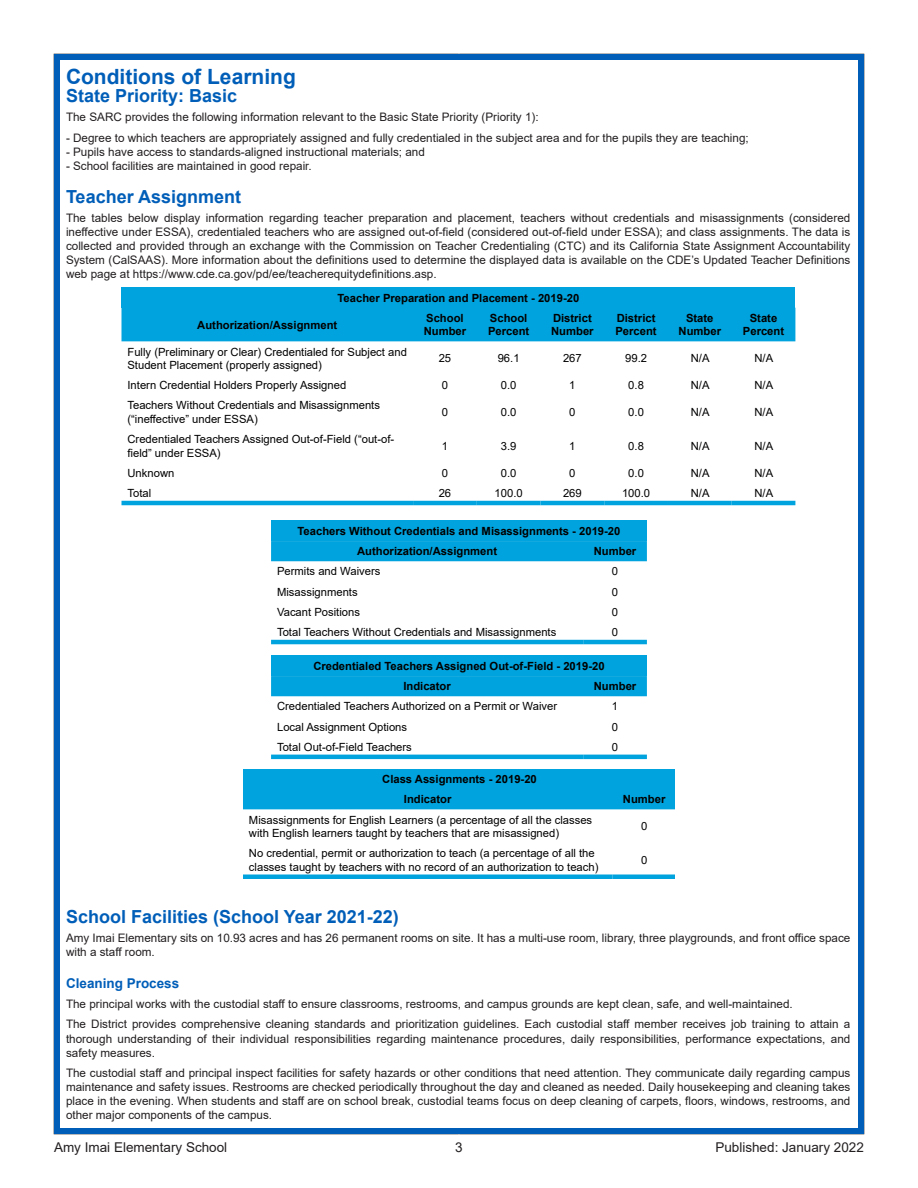
<style>
.page{position:relative;width:918px;height:1188px;background:#fff}
.page>*{position:absolute;margin:0;border:0;box-sizing:border-box;transform-origin:0 0}
.Element_Header{font:700 21px "Arial";color:#005eb8}
.Element_Header-2{font:700 18px "Arial";color:#005eb8}
.t1{font:13.5px "Arial";color:#231f20}
.Element_Subhead{font:700 13.5px "Arial";color:#005eb8}
.Body_Text_-_Left_Jus{font:11.7px/14.1px "Arial";color:#231f20;text-align:justify}
.t2{font:11.25px/13.5px "Arial";color:#000}
.t3{font:700 11.25px/13.5px "Arial";color:#000}
</style>
<div class="page">
<div style="left:54px;top:54px;width:810px;height:1080px;border:6px solid #005eb8"></div>
<div style="left:122px;top:287px;width:673px;height:21px;background:#00a3dd"></div>
<div style="left:122px;top:308px;width:673px;height:33px;background:#00a3dd"></div>
<hr style="left:122px;top:501px;width:291px;height:4px;background:#00a3dd">
<hr style="left:413px;top:501px;width:64px;height:4px;background:#00a3dd">
<hr style="left:477px;top:501px;width:64px;height:4px;background:#00a3dd">
<hr style="left:541px;top:501px;width:63px;height:4px;background:#00a3dd">
<hr style="left:604px;top:501px;width:64px;height:4px;background:#00a3dd">
<hr style="left:668px;top:501px;width:64px;height:4px;background:#00a3dd">
<hr style="left:732px;top:501px;width:63px;height:4px;background:#00a3dd">
<div style="left:271px;top:521px;width:376px;height:20px;background:#00a3dd"></div>
<div style="left:271px;top:541px;width:376px;height:20px;background:#00a3dd"></div>
<hr style="left:271px;top:640px;width:312px;height:4px;background:#00a3dd">
<hr style="left:583px;top:640px;width:64px;height:4px;background:#00a3dd">
<div style="left:271px;top:656px;width:376px;height:20px;background:#00a3dd"></div>
<div style="left:271px;top:676px;width:376px;height:20px;background:#00a3dd"></div>
<hr style="left:271px;top:755px;width:312px;height:4px;background:#00a3dd">
<hr style="left:583px;top:755px;width:64px;height:4px;background:#00a3dd">
<div style="left:243px;top:769px;width:432px;height:20px;background:#00a3dd"></div>
<div style="left:243px;top:789px;width:432px;height:20px;background:#00a3dd"></div>
<div style="left:243px;top:874px;width:369px;height:5px;background:#00a3dd"></div>
<div style="left:612px;top:874px;width:63px;height:5px;background:#00a3dd"></div>
<p class="Element_Header" style="left:66px;top:62px;width:231px">Conditions of Learning</p>
<p class="Element_Header-2" style="left:66px;top:83px;width:173px">State Priority: Basic</p>
<p class="Body_Text_-_Left_Jus" style="left:66px;top:110px;width:474px">The SARC provides the following information relevant to the Basic State Priority (Priority 1):</p>
<p class="Body_Text_-_Left_Jus" style="left:66px;top:131px;width:684px">- Degree to which teachers are appropriately assigned and fully credentialed in the subject area and for the pupils they are teaching;</p>
<p class="Body_Text_-_Left_Jus" style="left:66px;top:145px;width:360px">- Pupils have access to standards-aligned instructional materials; and</p>
<p class="Body_Text_-_Left_Jus" style="left:66px;top:159px;width:247px">- School facilities are maintained in good repair.</p>
<p class="Element_Header-2" style="left:66px;top:184px;width:177px">Teacher Assignment</p>
<p class="Body_Text_-_Left_Jus" style="left:66px;top:211px;width:786px">The tables below display information regarding teacher preparation and placement, teachers without credentials and misassignments (considered ineffective under ESSA), credentialed teachers who are assigned out-of-field (considered out-of-field under ESSA); and class assignments. The data is collected and provided through an exchange with the Commission on Teacher Credentialing (CTC) and its California State Assignment Accountability System (CalSAAS). More information about the definitions used to determine the displayed data is available on the CDE’s Updated Teacher Definitions web page at https://www.cde.ca.gov/pd/ee/teacherequitydefinitions.asp.</p>
<p class="t3" style="left:338px;top:291px;width:243px">Teacher Preparation and Placement - 2019-20</p>
<p class="t3" style="left:197px;top:318px;width:142px">Authorization/Assignment</p>
<p class="t3" style="left:424px;top:311px;width:44px">School<br>Number</p>
<p class="t3" style="left:488px;top:311px;width:43px">School<br>Percent</p>
<p class="t3" style="left:551px;top:311px;width:44px">District<br>Number</p>
<p class="t3" style="left:615px;top:311px;width:43px">District<br>Percent</p>
<p class="t3" style="left:679px;top:311px;width:44px;text-align:center">State<br>Number</p>
<p class="t3" style="left:743px;top:311px;width:43px;text-align:center">State<br>Percent</p>
<p class="t2" style="left:127px;top:345px;width:281px">Fully (Preliminary or Clear) Credentialed for Subject and<br>Student Placement (properly assigned)</p>
<p class="t2" style="left:439px;top:352px;width:14px">25</p>
<p class="t2" style="left:498px;top:352px;width:23px">96.1</p>
<p class="t2" style="left:563px;top:352px;width:20px">267</p>
<p class="t2" style="left:625px;top:352px;width:23px">99.2</p>
<p class="t2" style="left:691px;top:352px;width:20px">N/A</p>
<p class="t2" style="left:754px;top:352px;width:20px">N/A</p>
<p class="t2" style="left:127px;top:378px;width:220px">Intern Credential Holders Properly Assigned</p>
<p class="t2" style="left:442px;top:378px;width:8px">0</p>
<p class="t2" style="left:501px;top:378px;width:17px">0.0</p>
<p class="t2" style="left:569px;top:378px;width:8px">1</p>
<p class="t2" style="left:628px;top:378px;width:17px">0.8</p>
<p class="t2" style="left:691px;top:378px;width:20px">N/A</p>
<p class="t2" style="left:754px;top:378px;width:20px">N/A</p>
<p class="t2" style="left:127px;top:399px;width:254px">Teachers Without Credentials and Misassignments (“ineffective” under ESSA)</p>
<p class="t2" style="left:442px;top:405px;width:8px">0</p>
<p class="t2" style="left:501px;top:405px;width:17px">0.0</p>
<p class="t2" style="left:569px;top:405px;width:8px">0</p>
<p class="t2" style="left:628px;top:405px;width:17px">0.0</p>
<p class="t2" style="left:691px;top:405px;width:20px">N/A</p>
<p class="t2" style="left:754px;top:405px;width:20px">N/A</p>
<p class="t2" style="left:127px;top:432px;width:268px">Credentialed Teachers Assigned Out-of-Field (“out-of&shy;field” under ESSA)</p>
<p class="t2" style="left:442px;top:439px;width:8px">1</p>
<p class="t2" style="left:501px;top:439px;width:17px">3.9</p>
<p class="t2" style="left:569px;top:439px;width:8px">1</p>
<p class="t2" style="left:628px;top:439px;width:17px">0.8</p>
<p class="t2" style="left:691px;top:439px;width:20px">N/A</p>
<p class="t2" style="left:754px;top:439px;width:20px">N/A</p>
<p class="t2" style="left:127px;top:466px;width:48px">Unknown</p>
<p class="t2" style="left:442px;top:466px;width:8px">0</p>
<p class="t2" style="left:501px;top:466px;width:17px">0.0</p>
<p class="t2" style="left:569px;top:466px;width:8px">0</p>
<p class="t2" style="left:628px;top:466px;width:17px">0.0</p>
<p class="t2" style="left:691px;top:466px;width:20px">N/A</p>
<p class="t2" style="left:754px;top:466px;width:20px">N/A</p>
<p class="t2" style="left:127px;top:486px;width:25px">Total</p>
<p class="t2" style="left:439px;top:486px;width:14px">26</p>
<p class="t2" style="left:495px;top:486px;width:30px">100.0</p>
<p class="t2" style="left:563px;top:486px;width:20px">269</p>
<p class="t2" style="left:622px;top:486px;width:30px">100.0</p>
<p class="t2" style="left:691px;top:486px;width:20px">N/A</p>
<p class="t2" style="left:754px;top:486px;width:20px">N/A</p>
<p class="t3" style="left:357px;top:521px;width:265px;line-height:20.2px;text-indent:-60px">Teachers Without Credentials and Misassignments - 2019-20<br>Authorization/Assignment</p>
<p class="t3" style="left:594px;top:545px;width:44px">Number</p>
<p class="t2" style="left:277px;top:565px;width:105px">Permits and Waivers</p>
<p class="t2" style="left:612px;top:565px;width:8px">0</p>
<p class="t2" style="left:277px;top:585px;width:82px">Misassignments</p>
<p class="t2" style="left:612px;top:585px;width:8px">0</p>
<p class="t2" style="left:277px;top:605px;width:84px">Vacant Positions</p>
<p class="t2" style="left:612px;top:605px;width:8px">0</p>
<p class="t2" style="left:277px;top:625px;width:281px">Total Teachers Without Credentials and Misassignments</p>
<p class="t2" style="left:612px;top:625px;width:8px">0</p>
<p class="t3" style="left:403px;top:656px;width:203px;line-height:20.2px;text-indent:-90px">Credentialed Teachers Assigned Out-of-Field - 2019-20<br>Indicator</p>
<p class="t3" style="left:594px;top:680px;width:44px">Number</p>
<p class="t2" style="left:277px;top:700px;width:282px">Credentialed Teachers Authorized on a Permit or Waiver</p>
<p class="t2" style="left:612px;top:700px;width:8px">1</p>
<p class="t2" style="left:277px;top:720px;width:132px">Local Assignment Options</p>
<p class="t2" style="left:612px;top:720px;width:8px">0</p>
<p class="t2" style="left:277px;top:740px;width:136px">Total Out-of-Field Teachers</p>
<p class="t2" style="left:612px;top:740px;width:8px">0</p>
<p class="t3" style="left:404px;top:769px;width:134px;line-height:20.2px;text-indent:-22px">Class Assignments - 2019-20<br>Indicator</p>
<p class="t3" style="left:623px;top:793px;width:44px">Number</p>
<p class="t2" style="left:249px;top:813px;width:345px">Misassignments for English Learners (a percentage of all the classes with English learners taught by teachers that are misassigned)</p>
<p class="t2" style="left:641px;top:820px;width:8px">0</p>
<p class="t2" style="left:249px;top:846px;width:351px">No credential, permit or authorization to teach (a percentage of all the classes taught by teachers with no record of an authorization to teach)</p>
<p class="t2" style="left:641px;top:853px;width:8px">0</p>
<p class="Element_Header-2" style="left:66px;top:903px;width:334px">School Facilities (School Year 2021-22)</p>
<p class="Body_Text_-_Left_Jus" style="left:66px;top:931px;width:786px">Amy Imai Elementary sits on 10.93 acres and has 26 permanent rooms on site. It has a multi-use room, library, three playgrounds, and front office space with a staff room.</p>
<p class="Element_Subhead" style="left:66px;top:974px;width:115px">Cleaning Process</p>
<p class="Body_Text_-_Left_Jus" style="left:66px;top:996px;width:728px">The principal works with the custodial staff to ensure classrooms, restrooms, and campus grounds are kept clean, safe, and well-maintained.</p>
<p class="Body_Text_-_Left_Jus" style="left:66px;top:1017px;width:786px">The District provides comprehensive cleaning standards and prioritization guidelines. Each custodial staff member receives job training to attain a thorough understanding of their individual responsibilities regarding maintenance procedures, daily responsibilities, performance expectations, and safety measures.</p>
<p class="Body_Text_-_Left_Jus" style="left:66px;top:1066px;width:786px">The custodial staff and principal inspect facilities for safety hazards or other conditions that need attention. They communicate daily regarding campus maintenance and safety issues. Restrooms are checked periodically throughout the day and cleaned as needed. Daily housekeeping and cleaning takes place in the evening. When students and staff are on school break, custodial teams focus on deep cleaning of carpets, floors, windows, restrooms, and other major components of the campus.</p>
<p class="t1" style="left:54px;top:1138px;width:175px">Amy Imai Elementary School</p>
<p class="t1" style="left:455px;top:1138px;width:9px">3</p>
<p class="t1" style="left:715px;top:1138px;width:150px">Published: January 2022</p>
</div>
